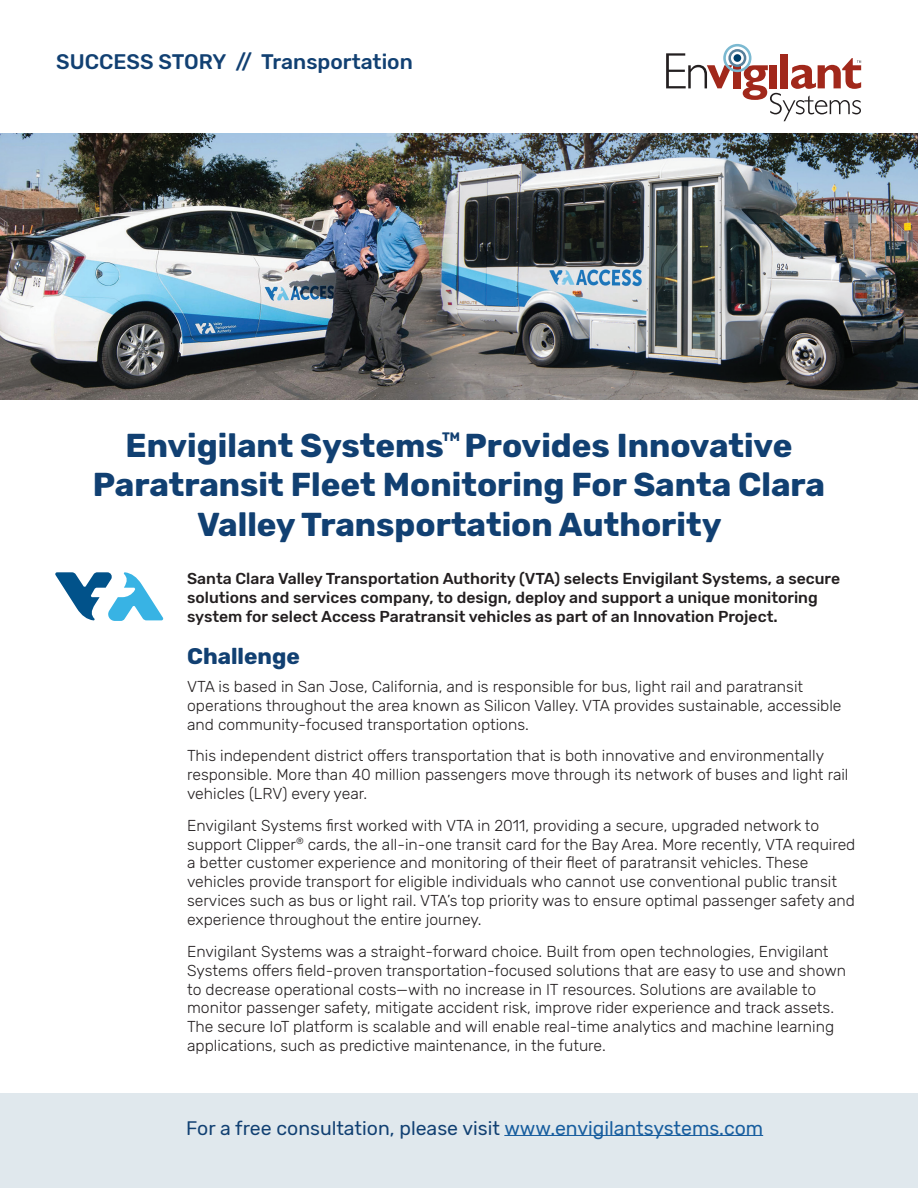
<style>
.page{position:relative;width:918px;height:1188px;background:#fff}
.page>*{position:absolute;margin:0;border:0;box-sizing:border-box;transform-origin:0 0}
.t1{font:700 33px/39.6px "Rubik";color:#114072;text-align:center}
.t2{font:700 22.5px "Rubik";color:#114072}
.t3{font:500 21px "Rubik";color:#114072}
.t4{font:19.5px "Rubik";color:#114072}
.t5{font:300 15.75px/18.9px "Rubik";color:#231f20}
.t6{font:500 15.75px/18.9px "Rubik";color:#231f20}
.t7{font:700 12.3px "Rubik";color:#114072}
.s1{color:#175d9e}
</style>
<div class="page">
<svg style="left:666px;top:44px;width:195px;height:77px"></svg>
<div style="left:0;top:1093px;width:918px;height:95px;background:#e0e8ed"></div>
<hr style="left:504px;top:1135px;width:259px;height:1px;background:#175d9e">
<img style="left:0;top:133px;width:918px;height:267px">
<svg style="left:55px;top:572px;width:108px;height:49px"></svg>
<h3 class="t3" style="left:56px;top:50px;width:358px">SUCCESS STORY // Transportation</h3>
<h1 class="t1" style="left:93px;top:426px;width:734px">Envigilant Systems Provides Innovative<br>Paratransit Fleet Monitoring For Santa Clara<br>Valley Transportation Authority</h1>
<p class="t7" style="left:442px;top:430px;width:19px">TM</p>
<p class="t6" style="left:187px;top:570px;width:655px">Santa Clara Valley Transportation Authority (VTA) selects Envigilant Systems, a secure solutions and services company, to design, deploy and support a unique monitoring system for select Access Paratransit vehicles as part of an Innovation Project.</p>
<h2 class="t2" style="left:187px;top:643px;width:114px">Challenge</h2>
<p class="t5" style="left:187px;top:677px;width:656px">VTA is based in San Jose, California, and is responsible for bus, light rail and paratransit operations throughout the area known as Silicon Valley. VTA provides sustainable, accessible and community-focused transportation options.</p>
<p class="t5" style="left:187px;top:747px;width:663px">This independent district offers transportation that is both innovative and environmentally responsible. More than 40 million passengers move through its network of buses and light rail vehicles (LRV) every year.</p>
<p class="t5" style="left:187px;top:816px;width:670px">Envigilant Systems first worked with VTA in 2011, providing a secure, upgraded network to support Clipper<sup>®</sup> cards, the all-in-one transit card for the Bay Area. More recently, VTA required a better customer experience and monitoring of their fleet of paratransit vehicles. These vehicles provide transport for eligible individuals who cannot use conventional public transit services such as bus or light rail. VTA’s top priority was to ensure optimal passenger safety and experience throughout the entire journey.</p>
<p class="t5" style="left:187px;top:942px;width:660px">Envigilant Systems was a straight-forward choice. Built from open technologies, Envigilant Systems offers field-proven transportation-focused solutions that are easy to use and shown to decrease operational costs—with no increase in IT resources. Solutions are available to monitor passenger safety, mitigate accident risk, improve rider experience and track assets.<br>The secure IoT platform is scalable and will enable real-time analytics and machine learning applications, such as predictive maintenance, in the future.</p>
<p class="t4" style="left:186px;top:1117px;width:579px">For a free consultation, please visit <span class="s1">www.envigilantsystems.com</span></p>
</div>
